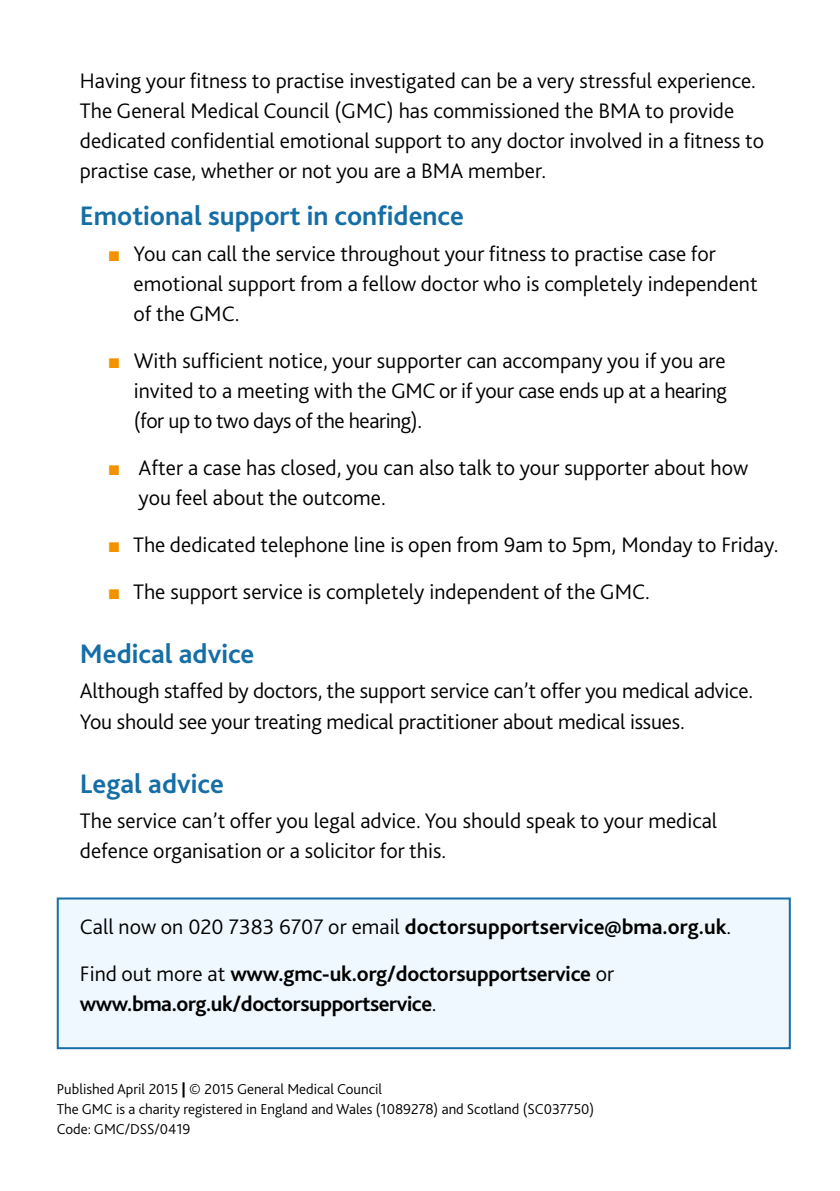
<style>
.page{position:relative;width:840px;height:1191px;background:#fff}
.page>*{position:absolute;margin:0;border:0;box-sizing:border-box;transform-origin:0 0}
.t1{font:700 28px "Bliss 2";color:#156ea5}
.t2{font:300 22px/30px "Bliss 2";color:#000}
.t3{font:700 22px/47px "Bliss 2";letter-spacing:-.01em;color:#000}
.t4{font:300 15px/20px "Bliss 2";color:#000}
.s1{color:#f39200}
.s2{font-weight:300}
.s3{font-weight:800}
</style>
<div class="page">
<div style="left:57px;top:897px;width:733px;height:152px;background:#eef8fe;border:2px solid #156ea5"></div>
<p class="t2" style="left:80px;top:65px;width:685px">Having your fitness to practise investigated can be a very stressful experience.<br>The General Medical Council (GMC) has commissioned the BMA to provide dedicated confidential emotional support to any doctor involved in a fitness to practise case, whether or not you are a BMA member.</p>
<p class="t1" style="left:80px;top:198px;width:385px">Emotional support in confidence</p>
<p class="t2" style="left:133px;top:238px;width:625px;text-indent:-25px"><span class="s1">■</span> You can call the service throughout your fitness to practise case for emotional support from a fellow doctor who is completely independent of the GMC.</p>
<p class="t2" style="left:134px;top:345px;width:594px;text-align:justify;text-indent:-25px"><span class="s1">■</span> With sufficient notice, your supporter can accompany you if you are invited to a meeting with the GMC or if your case ends up at a hearing (for up to two days of the hearing).</p>
<p class="t2" style="left:139px;top:452px;width:610px;text-indent:-30px"><span class="s1">■</span> After a case has closed, you can also talk to your supporter about how you feel about the outcome.</p>
<p class="t2" style="left:109px;top:529px;width:670px"><span class="s1">■</span> The dedicated telephone line is open from 9am to 5pm, Monday to Friday.</p>
<p class="t2" style="left:109px;top:576px;width:542px"><span class="s1">■</span> The support service is completely independent of the GMC.</p>
<p class="t1" style="left:80px;top:636px;width:176px">Medical advice</p>
<p class="t2" style="left:80px;top:675px;width:674px">Although staffed by doctors, the support service can’t offer you medical advice.<br>You should see your treating medical practitioner about medical issues.</p>
<p class="t1" style="left:80px;top:766px;width:145px">Legal advice</p>
<p class="t2" style="left:80px;top:805px;width:638px">The service can’t offer you legal advice. You should speak to your medical defence organisation or a solicitor for this.</p>
<p class="t3" style="left:80px;top:902px;width:652px"><span class="s2">Call now on 020 7383 6707 or email</span> doctorsupportservice@bma.org.uk<span class="s2">.<br>Find out more at</span> www.gmc-uk.org/doctorsupportservice <span class="s2">or</span></p>
<p class="t3" style="left:80px;top:979px;width:358px">www.bma.org.uk/doctorsupportservice<span class="s2">.</span></p>
<p class="t4" style="left:57px;top:1078px;width:538px">Published April 2015 <span class="s3">|</span> © 2015 General Medical Council<br>The GMC is a charity registered in England and Wales (1089278) and Scotland (SC037750)<br>Code: GMC/DSS/0419</p>
</div>
